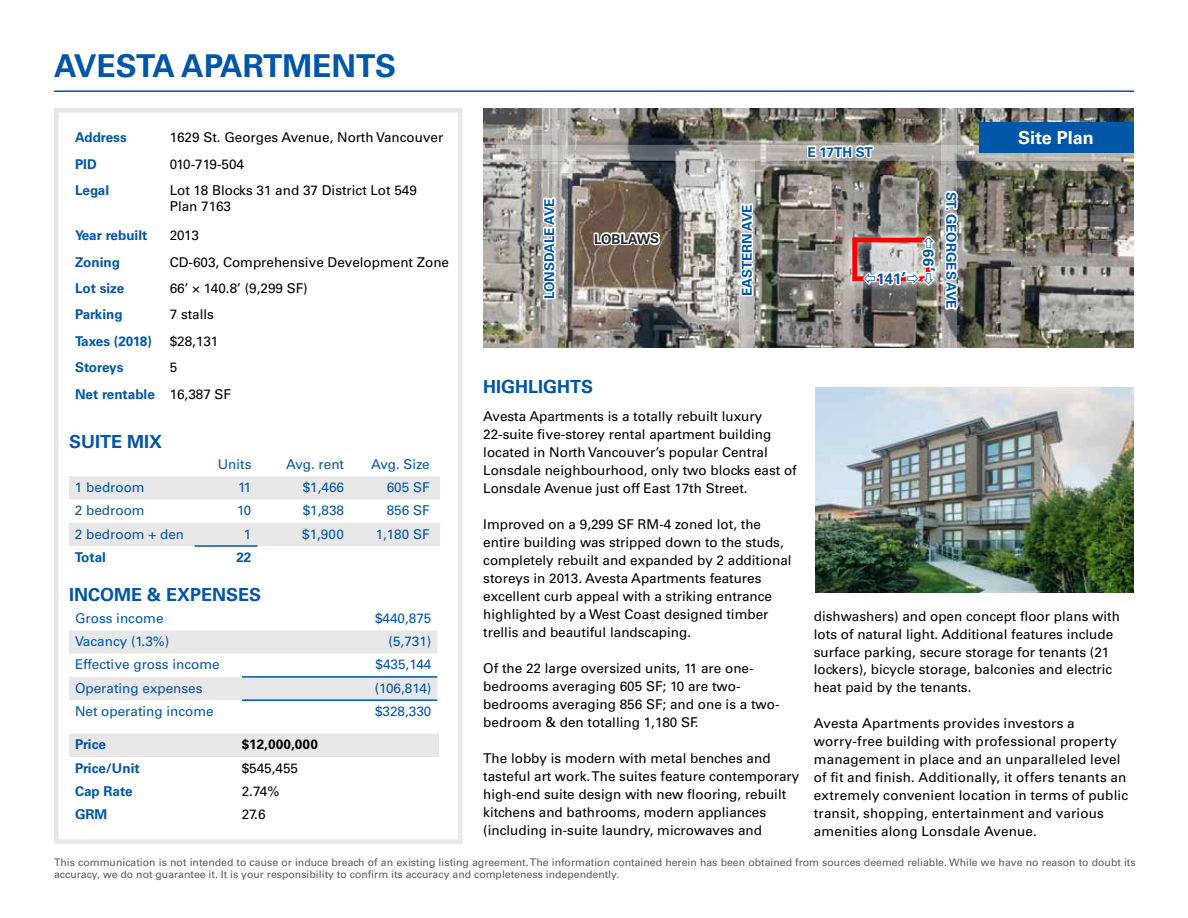
<style>
.page{position:relative;width:1188px;height:918px;background:#fff}
.page>*{position:absolute;margin:0;border:0;box-sizing:border-box;transform-origin:0 0}
.t1{font:700 31.5px "Univers LT Std";color:#0056a7}
.t2{font:700 18px "Univers LT Std";color:#0056a7}
.t3{font:700 18px "Univers LT Std";color:#fff}
.t4{font:700 15px "Univers LT Std";color:#0056a7}
.t5{font:13.5px/18px "Univers LT Std";color:#000}
.t6{font:13.5px "Univers LT Std";color:#0056a7}
.t7{font:700 13.5px/26.4px "Univers LT Std";color:#0056a7}
.t8{font:13.5px "Univers LT Std";letter-spacing:-.025em;color:#000}
.t9{font:700 13.5px "Univers LT Std";letter-spacing:.02em;color:#000}
.t10{font:700 13.5px "Univers LT Std";letter-spacing:-.005em;color:#292829}
.t11{font:10.5px/12.6px "Univers LT Std";color:#58595b}
.s1{font-size:16.5px}
.s2{font-weight:400;color:#000}
</style>
<div class="page">
<img style="left:483px;top:108px;width:651px;height:239px">
<svg style="left:69px;top:476px;width:371px;height:70px"></svg>
<hr style="left:194px;top:545px;width:64px;height:2px;background:#0056a7">
<svg style="left:69px;top:630px;width:368px;height:70px"></svg>
<hr style="left:242px;top:676px;width:195px;height:2px;background:#0056a7">
<hr style="left:242px;top:699px;width:195px;height:2px;background:#0056a7">
<div style="left:69px;top:734px;width:370px;height:23px;background:#e7e7e7"></div>
<div style="left:54px;top:108px;width:409px;height:736px;border:4px solid #e7e7e7"></div>
<hr style="left:54px;top:90px;width:1080px;height:2px;background:#0056a7">
<svg style="left:558px;top:108px;width:10px;height:228px"></svg>
<svg style="left:941px;top:108px;width:16px;height:240px;background:#a4a2a1"></svg>
<svg style="left:542px;top:108px;width:16px;height:240px;background:#b4b2af"></svg>
<svg style="left:739px;top:161px;width:16px;height:187px"></svg>
<svg style="left:483px;top:145px;width:651px;height:16px;background:#afadab"></svg>
<svg style="left:806px;top:143px;width:70px;height:17px"></svg>
<div style="left:837px;top:222px;width:109px;height:75px;background:#fff;opacity:.45"></div>
<div style="left:842px;top:228px;width:98px;height:63px;background:#fff;opacity:.75"></div>
<div style="left:852px;top:238px;width:79px;height:43px;border:5px solid #f00"></div>
<svg style="left:592px;top:224px;width:70px;height:31px"></svg>
<div style="left:979px;top:123px;width:155px;height:30px;background:#0056a7"></div>
<img style="left:815px;top:387px;width:319px;height:205px">
<svg style="left:533px;top:196px;width:32px;height:105px"></svg>
<svg style="left:730px;top:202px;width:33px;height:96px"></svg>
<img style="left:860px;top:189px;width:104px;height:122px">
<h1 class="t1" style="left:54px;top:47px;width:338px">Avesta Apartments</h1>
<h2 class="t3" style="left:1018px;top:127px;width:77px">Site Plan</h2>
<p class="t7" style="left:75px;top:125px;width:53px">Address</p>
<p class="t5" style="left:170px;top:129px;width:275px">1629 St. Georges Avenue, North Vancouver</p>
<p class="t7" style="left:75px;top:151px;width:23px">PID</p>
<p class="t8" style="left:170px;top:156px;width:76px">010-719-504</p>
<p class="t7" style="left:75px;top:177px;width:36px">Legal</p>
<p class="t5" style="left:170px;top:182px;width:249px;line-height:16.2px">Lot 18 Blocks 31 and 37 District Lot 549<br>Plan 7163</p>
<p class="t7" style="left:75px;top:222px;width:74px">Year rebuilt</p>
<p class="t5" style="left:170px;top:226px;width:31px">2013</p>
<p class="t7" style="left:75px;top:249px;width:46px">Zoning</p>
<p class="t5" style="left:170px;top:253px;width:281px">CD-603, Comprehensive Development Zone</p>
<p class="t7" style="left:75px;top:275px;width:51px">Lot size</p>
<p class="t5" style="left:170px;top:279px;width:139px">66’ × 140.8’ (9,299 SF)</p>
<p class="t7" style="left:75px;top:302px;width:49px">Parking</p>
<p class="t5" style="left:170px;top:306px;width:46px">7 stalls</p>
<p class="t7" style="left:75px;top:328px;width:78px">Taxes (2018)</p>
<p class="t5" style="left:170px;top:332px;width:50px">$28,131</p>
<p class="t7" style="left:75px;top:355px;width:50px">Storeys</p>
<p class="t7" style="left:808px;top:139px;width:67px">E 17th St</p>
<p class="t7" style="left:964px;top:192px;width:119px;rotate:90deg">St. Georg es Ave</p>
<p class="t7" style="left:536px;top:299px;width:102px;rotate:-90deg">Lonsdale Ave</p>
<p class="t7" style="left:734px;top:296px;width:93px;rotate:-90deg">Eastern Ave</p>
<p class="t10" style="left:594px;top:231px;width:64px">Loblaws</p>
<p class="t4" style="left:937px;top:249px;width:24px;rotate:90deg">66<span class="s1">’</span></p>
<p class="t4" style="left:877px;top:270px;width:31px">141<span class="s1">’</span></p>
<p class="t7" style="left:75px;top:355px;width:158px;text-indent:95px"><span class="s2">5<br></span>Net rentable <span class="s2">16,387 SF</span></p>
<h2 class="t2" style="left:69px;top:432px;width:95px">Suite Mix</h2>
<p class="t6" style="left:218px;top:456px;width:35px">Units</p>
<p class="t6" style="left:286px;top:456px;width:59px">Avg. rent</p>
<p class="t6" style="left:371px;top:456px;width:60px">Avg. Size</p>
<p class="t6" style="left:75px;top:479px;width:71px">1 bedroom</p>
<p class="t6" style="left:238px;top:479px;width:15px">11</p>
<p class="t6" style="left:303px;top:479px;width:43px">$1,466</p>
<p class="t6" style="left:387px;top:479px;width:44px">605 SF</p>
<p class="t6" style="left:75px;top:502px;width:71px">2 bedroom</p>
<p class="t6" style="left:237px;top:502px;width:16px">10</p>
<p class="t6" style="left:303px;top:502px;width:43px">$1,838</p>
<p class="t6" style="left:387px;top:502px;width:44px">856 SF</p>
<p class="t6" style="left:75px;top:526px;width:111px">2 bedroom + den</p>
<p class="t6" style="left:244px;top:526px;width:9px">1</p>
<p class="t6" style="left:302px;top:526px;width:43px">$1,900</p>
<p class="t6" style="left:376px;top:526px;width:55px">1,180 SF</p>
<p class="t7" style="left:75px;top:544px;width:32px">Total</p>
<p class="t7" style="left:236px;top:544px;width:17px">22</p>
<h2 class="t2" style="left:69px;top:584px;width:110px">INCOME &amp; EXPEN</h2>
<h2 class="t2" style="left:226px;top:584px;width:37px">SES</h2>
<p class="t6" style="left:75px;top:610px;width:90px">Gross income</p>
<p class="t6" style="left:375px;top:610px;width:58px">$440,875</p>
<p class="t6" style="left:75px;top:633px;width:96px">Vacancy (1.3%)</p>
<p class="t6" style="left:389px;top:633px;width:44px">(5,731)</p>
<p class="t6" style="left:75px;top:657px;width:146px">Effective gross income</p>
<p class="t6" style="left:376px;top:657px;width:57px">$435,144</p>
<p class="t6" style="left:75px;top:680px;width:129px">Operating expenses</p>
<p class="t6" style="left:375px;top:680px;width:58px">(106,814)</p>
<p class="t6" style="left:75px;top:703px;width:140px">Net operating income</p>
<p class="t6" style="left:375px;top:703px;width:58px">$328,330</p>
<p class="t7" style="left:75px;top:732px;width:32px">Price</p>
<p class="t9" style="left:242px;top:737px;width:78px">$12,000,000</p>
<p class="t7" style="left:75px;top:755px;width:66px">Price/Unit</p>
<p class="t5" style="left:242px;top:759px;width:58px">$545,455</p>
<p class="t7" style="left:75px;top:778px;width:59px">Cap Rate</p>
<p class="t5" style="left:242px;top:782px;width:39px">2.74%</p>
<p class="t7" style="left:75px;top:801px;width:34px">GRM</p>
<p class="t5" style="left:242px;top:806px;width:25px">27.6</p>
<h2 class="t2" style="left:483px;top:376px;width:112px">HIGHLIGHTS</h2>
<p class="t5" style="left:483px;top:408px;width:315px">Avesta Apartments is a totally rebuilt luxury 22-suite five-storey rental apartment building located in North Vancouver’s popular Central Lonsdale neighbourhood, only two blocks east of Lonsdale Avenue just off East 17th Street.</p>
<p class="t5" style="left:483px;top:516px;width:310px">Improved on a 9,299 SF RM-4 zoned lot, the entire building was stripped down to the studs, completely rebuilt and expanded by 2 additional storeys in 2013. Avesta Apartments features excellent curb appeal with a striking entrance highlighted by a West Coast designed timber trellis and beautiful landscaping.</p>
<p class="t5" style="left:483px;top:660px;width:298px">Of the 22 large oversized units, 11 are one&shy;bedrooms averaging 605 SF; 10 are two&shy;bedrooms averaging 856 SF; and one is a two&shy;bedroom &amp; den totalling 1,180 SF.</p>
<p class="t5" style="left:483px;top:750px;width:318px">The lobby is modern with metal benches and tasteful art work. The suites feature contemporary high-end suite design with new flooring, rebuilt kitchens and bathrooms, modern appliances (including in-suite laundry, microwaves and</p>
<p class="t5" style="left:814px;top:607px;width:308px">dishwashers) and open concept floor plans with lots of natural light. Additional features include surface parking, secure storage for tenants (21 lockers), bicycle storage, balconies and electric heat paid by the tenants.</p>
<p class="t5" style="left:814px;top:715px;width:316px">Avesta Apartments provides investors a worry-free building with professional property management in place and an unparalleled level of fit and finish. Additionally, it offers tenants an extremely convenient location in terms of public transit, shopping, entertainment and various amenities along Lonsdale Avenue.</p>
<p class="t11" style="left:54px;top:856px;width:1083px">This communication is not intended to cause or induce breach of an existing listing agreement. The information contained herein has been obtained from sources deemed reliable. While we have no reason to doubt its accuracy, we do not guarantee it. It is your responsibility to confirm its accuracy and completeness independently.</p>
</div>
